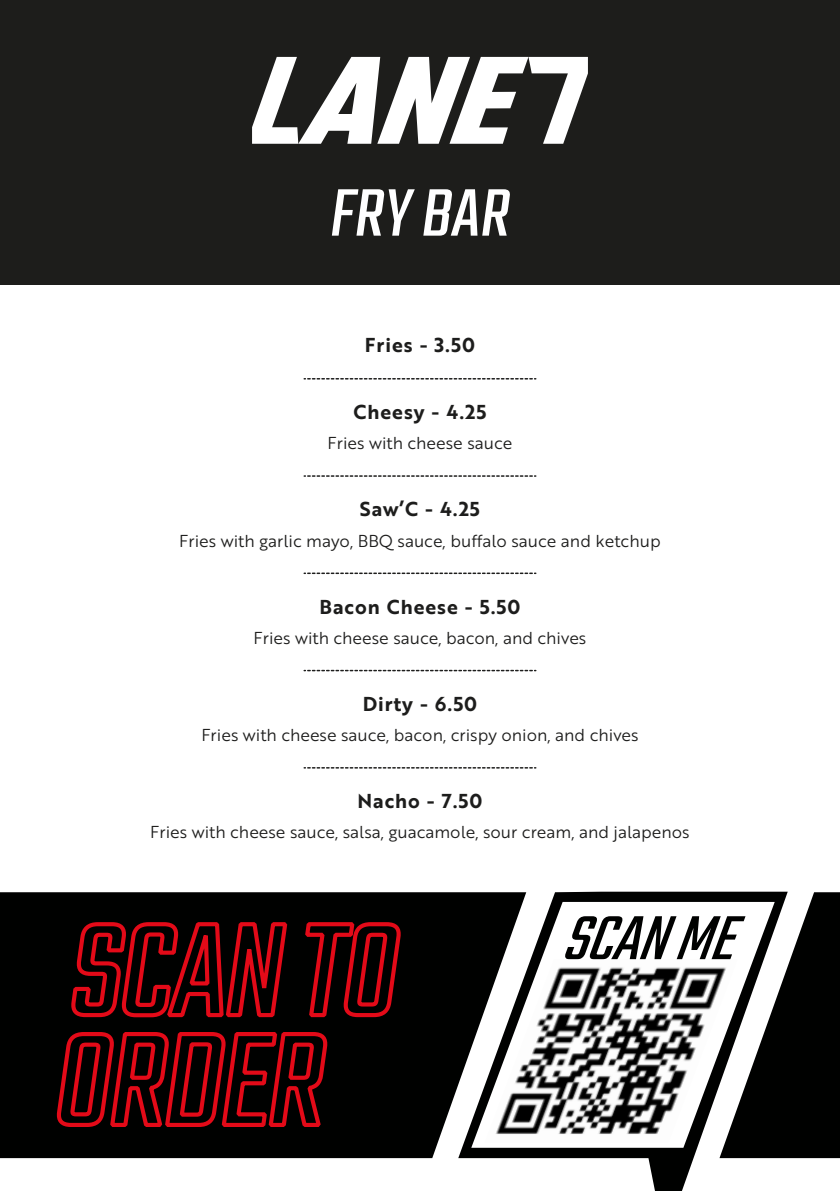
<style>
.page{position:relative;width:840px;height:1191px;background:#fff}
.page>*{position:absolute;margin:0;border:0;box-sizing:border-box;transform-origin:0 0}
.t1{font:74px "Teko";color:#fff}
.t2{font:19.6px "Brother 1816 Bold";letter-spacing:.05em;color:#1d1d1c}
.t3{font:16.8px "Brother 1816 Book";color:#1d1d1c}
</style>
<div class="page">
<div style="left:0;top:0;width:839px;height:284px;background:#1d1d1b"></div>
<svg style="left:252px;top:57px;width:335px;height:87px"></svg>
<svg style="left:304px;top:378px;width:231px;height:1px"></svg>
<svg style="left:458px;top:891px;width:329px;height:300px"></svg>
<svg style="left:526px;top:902px;width:38px;height:245px"></svg>
<div style="left:0;top:892px;width:526px;height:266px;background:#000100"></div>
<svg style="left:564px;top:892px;width:275px;height:266px"></svg>
<svg style="left:68px;top:910px;width:222px;height:109px"></svg>
<svg style="left:302px;top:919px;width:102px;height:100px"></svg>
<svg style="left:53px;top:1029px;width:277px;height:100px"></svg>
<img style="left:484px;top:959px;width:253px;height:184px">
<svg style="left:304px;top:475px;width:231px;height:2px"></svg>
<svg style="left:304px;top:572px;width:231px;height:2px"></svg>
<svg style="left:304px;top:670px;width:231px;height:1px"></svg>
<svg style="left:304px;top:767px;width:231px;height:1px"></svg>
<h1 class="t1" style="left:328px;top:172px;width:194px">FRY BAR</h1>
<p class="t2" style="left:365px;top:330px;width:111px">Fries - 3.50</p>
<p class="t2" style="left:353px;top:397px;width:134px">Cheesy - 4.25</p>
<p class="t3" style="left:327px;top:431px;width:186px">Fries with cheese sauce</p>
<p class="t2" style="left:360px;top:494px;width:121px">Saw’C - 4.25</p>
<p class="t3" style="left:179px;top:528px;width:482px">Fries with garlic mayo, BBQ sauce, buffalo sauce and ketchup</p>
<p class="t2" style="left:319px;top:591px;width:202px">Bacon Cheese - 5.50</p>
<p class="t3" style="left:253px;top:625px;width:334px">Fries with cheese sauce, bacon, and chives</p>
<p class="t2" style="left:362px;top:689px;width:116px">Dirty - 6.50</p>
<p class="t3" style="left:201px;top:722px;width:438px">Fries with cheese sauce, bacon, crispy onion, and chives</p>
<p class="t2" style="left:357px;top:786px;width:126px">Nacho - 7.50</p>
<p class="t3" style="left:150px;top:819px;width:540px">Fries with cheese sauce, salsa, guacamole, sour cream, and jalapenos</p>
</div>
